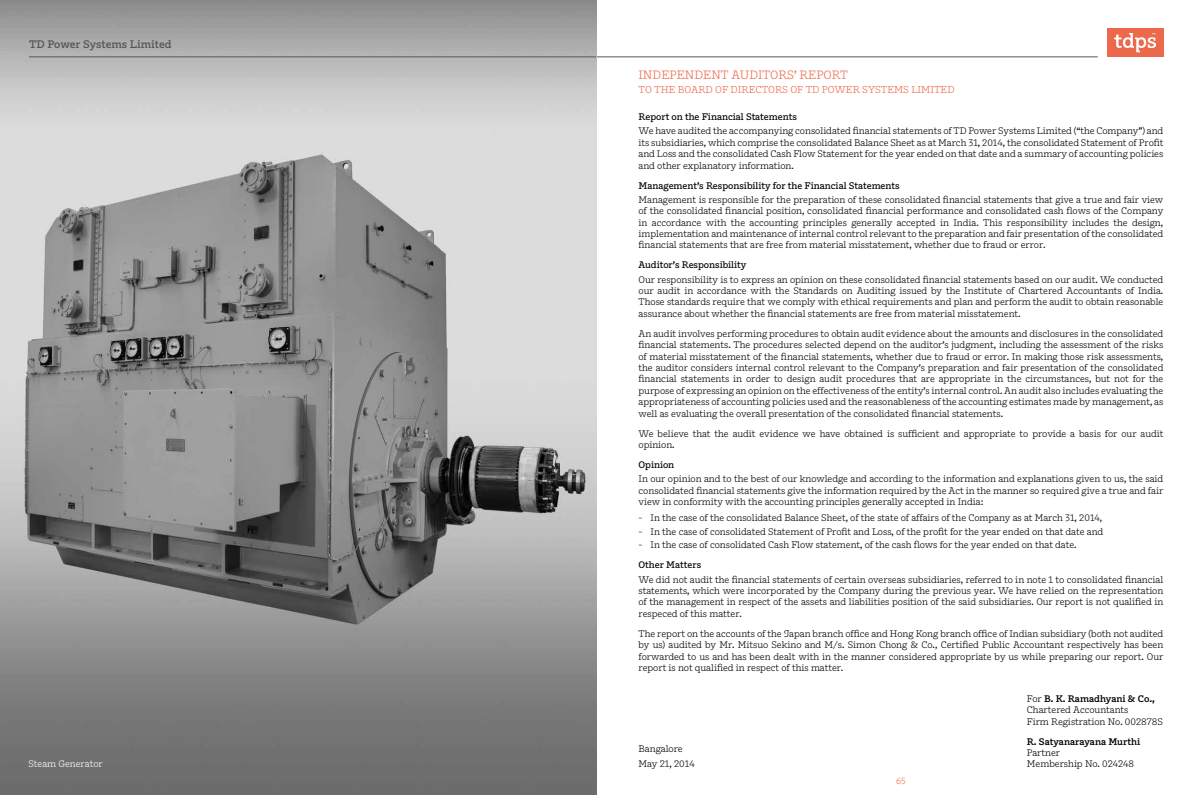
<style>
.page{position:relative;width:1191px;height:795px;background:#fff}
.page>*{position:absolute;margin:0;border:0;box-sizing:border-box;transform-origin:0 0}
.t1{font:12px "Outsiders";color:#ed694b}
.t2{font:700 11px "Outsiders";color:#575756}
.t3{font:10px "Outsiders";color:#ed694b}
.t4{font:9.5px/11.4px "Outsiders";color:#000;text-align:justify}
.t5{font:600 9.5px "Outsiders";color:#000}
.t6{font:700 9.5px "Outsiders";color:#000}
.t7{font:9.5px "Outsiders";color:#fff}
.t8{font:9px "Outsiders";color:#ed694b}
.s1{font-weight:700}
</style>
<div class="page">
<div style="left:1107px;top:29px;width:56px;height:28px;background:#ed694b"></div>
<svg style="left:1114px;top:33px;width:42px;height:19px"></svg>
<hr style="left:29px;top:57px;width:1069px;height:1px;background:#575756">
<img style="left:0;top:0;width:596px;height:794px">
<hr style="left:29px;top:57px;width:567px;height:1px;background:#575756">
<p class="t2" style="left:29px;top:37px;width:144px">TD Power Systems Limited</p>
<p class="t7" style="left:29px;top:757px;width:76px">Steam Generator</p>
<p class="t1" style="left:638px;top:67px;width:211px">INDEPENDENT AUDITORS’ REPORT</p>
<p class="t3" style="left:638px;top:83px;width:318px">TO THE BOARD OF DIRECTORS OF TD POWER SYSTEMS LIMITED</p>
<p class="t5" style="left:638px;top:111px;width:160px">Report on the Financial Statements</p>
<p class="t4" style="left:638px;top:125px;width:526px">We have audited the accompanying consolidated financial statements of TD Power Systems Limited (“the Company”) and its subsidiaries, which comprise the consolidated Balance Sheet as at March 31, 2014, the consolidated Statement of Profit and Loss and the consolidated Cash Flow Statement for the year ended on that date and a summary of accounting policies and other explanatory information.</p>
<p class="t5" style="left:638px;top:179px;width:263px">Management’s Responsibility for the Financial Statements</p>
<p class="t4" style="left:638px;top:194px;width:526px">Management is responsible for the preparation of these consolidated financial statements that give a true and fair view of the consolidated financial position, consolidated financial performance and consolidated cash flows of the Company in accordance with the accounting principles generally accepted in India. This responsibility includes the design, implementation and maintenance of internal control relevant to the preparation and fair presentation of the consolidated financial statements that are free from material misstatement, whether due to fraud or error.</p>
<p class="t5" style="left:638px;top:259px;width:109px">Auditor’s Responsibility</p>
<p class="t4" style="left:638px;top:273px;width:526px">Our responsibility is to express an opinion on these consolidated financial statements based on our audit. We conducted our audit in accordance with the Standards on Auditing issued by the Institute of Chartered Accountants of India.<br>Those standards require that we comply with ethical requirements and plan and perform the audit to obtain reasonable assurance about whether the financial statements are free from material misstatement.</p>
<p class="t4" style="left:638px;top:328px;width:526px">An audit involves performing procedures to obtain audit evidence about the amounts and disclosures in the consolidated financial statements. The procedures selected depend on the auditor’s judgment, including the assessment of the risks of material misstatement of the financial statements, whether due to fraud or error. In making those risk assessments, the auditor considers internal control relevant to the Company’s preparation and fair presentation of the consolidated financial statements in order to design audit procedures that are appropriate in the circumstances, but not for the purpose of expressing an opinion on the effectiveness of the entity’s internal control. An audit also includes evaluating the appropriateness of accounting policies used and the reasonableness of the accounting estimates made by management, as well as evaluating the overall presentation of the consolidated financial statements.</p>
<p class="t4" style="left:638px;top:427px;width:526px">We believe that the audit evidence we have obtained is sufficient and appropriate to provide a basis for our audit opinion.</p>
<p class="t5" style="left:638px;top:458px;width:37px">Opinion</p>
<p class="t4" style="left:638px;top:473px;width:526px">In our opinion and to the best of our knowledge and according to the information and explanations given to us, the said consolidated financial statements give the information required by the Act in the manner so required give a true and fair view in conformity with the accounting principles generally accepted in India:</p>
<p class="t4" style="left:638px;top:512px;width:465px">- In the case of the consolidated Balance Sheet, of the state of affairs of the Company as at March 31, 2014,</p>
<p class="t4" style="left:638px;top:525px;width:466px">- In the case of consolidated Statement of Profit and Loss, of the profit for the year ended on that date and</p>
<p class="t4" style="left:638px;top:539px;width:440px">- In the case of consolidated Cash Flow statement, of the cash flows for the year ended on that date.</p>
<p class="t5" style="left:638px;top:558px;width:64px">Other Matters</p>
<p class="t4" style="left:638px;top:573px;width:526px">We did not audit the financial statements of certain overseas subsidiaries, referred to in note 1 to consolidated financial statements, which were incorporated by the Company during the previous year. We have relied on the representation of the management in respect of the assets and liabilities position of the said subsidiaries. Our report is not qualified in respeced of this matter.</p>
<p class="t4" style="left:638px;top:627px;width:526px">The report on the accounts of the Japan branch office and Hong Kong branch office of Indian subsidiary (both not audited by us) audited by Mr. Mitsuo Sekino and M/s. Simon Chong &amp; Co., Certified Public Accountant respectively has been forwarded to us and has been dealt with in the manner considered appropriate by us while preparing our report. Our report is not qualified in respect of this matter.</p>
<p class="t4" style="left:638px;top:741px;width:58px;line-height:15px">Bangalore<br>May 21, 2014</p>
<p class="t8" style="left:896px;top:775px;width:11px">65</p>
<p class="t4" style="left:1027px;top:692px;width:138px;text-align:left">For <span class="s1">B. K. Ramadhyani &amp; Co.,<br></span>Chartered Accountants<br>Firm Registration No. 002878S</p>
<p class="t6" style="left:1027px;top:734px;width:115px">R. Satyanarayana Murthi</p>
<p class="t4" style="left:1027px;top:746px;width:109px">Partner<br>Membership No. 024248</p>
</div>
